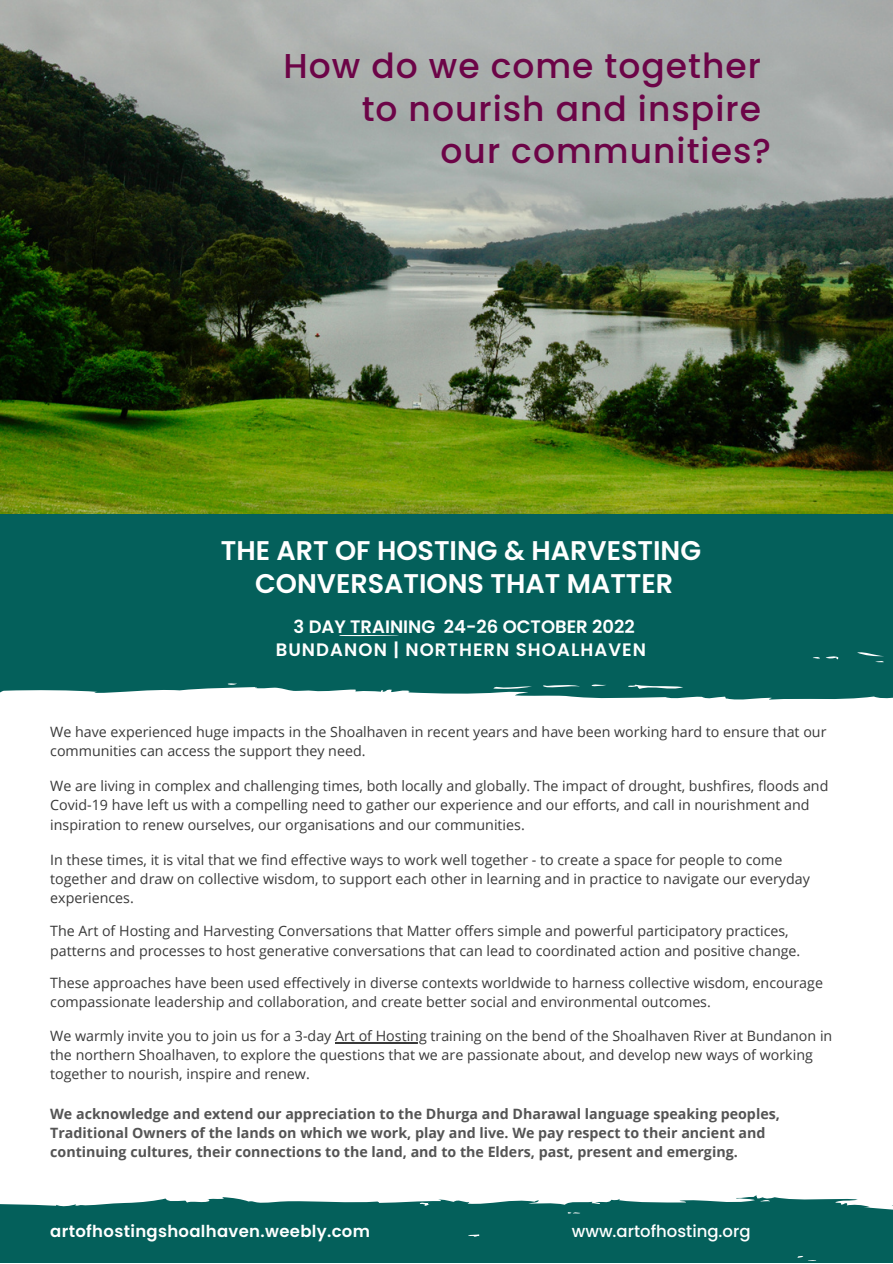
<style>
.page{position:relative;width:893px;height:1264px;background:#fff}
.page>*{position:absolute;margin:0;border:0;box-sizing:border-box;transform-origin:0 0}
.t1{font:500 34.5px/42.8px "Poppins";letter-spacing:.03em;color:#6c0447;text-align:right}
.t2{font:600 27px/33.8px "Poppins";color:#fff;text-align:center}
.t3{font:600 18px/23.5px "Poppins";letter-spacing:.06em;color:#fff;text-align:center}
.t4{font:600 16.5px "Poppins";letter-spacing:.02em;color:#fff}
.t5{font:500 16.5px "Poppins";color:#fff}
.t6{font:14.25px/19px "Open Sans";color:#393939}
.t7{font:700 14.25px/19px "Open Sans";color:#545454}
</style>
<div class="page">
<div style="left:0;top:514px;width:892px;height:186px;background:#04605b"></div>
<img style="left:0;top:0;width:892px;height:514px">
<svg style="left:0;top:1195px;width:892px;height:67px;background:#1e706c"></svg>
<hr style="left:335px;top:1042px;width:92px;height:1px;background:#393939">
<h1 class="t1" style="left:283px;top:44px;width:489px">How do we come together to nourish and inspire<br>our communities?</h1>
<h2 class="t2" style="left:221px;top:533px;width:482px">THE ART OF HOSTING &amp; HARVESTING<br>CONVERSATIONS THAT MATTER</h2>
<p class="t3" style="left:276px;top:614px;width:372px">3 DAY TRAINING 24-26 OCTOBER 2022<br>BUNDANON | NORTHERN SHOALHAVEN</p>
<p class="t6" style="left:50px;top:722px;width:777px">We have experienced huge impacts in the Shoalhaven in recent years and have been working hard to ensure that our communities can access the support they need.</p>
<p class="t6" style="left:50px;top:776px;width:779px">We are living in complex and challenging times, both locally and globally. The impact of drought, bushfires, floods and<br>Covid-19 have left us with a compelling need to gather our experience and our efforts, and call in nourishment and inspiration to renew ourselves, our organisations and our communities.</p>
<p class="t6" style="left:50px;top:849px;width:761px">In these times, it is vital that we find effective ways to work well together - to create a space for people to come together and draw on collective wisdom, to support each other in learning and in practice to navigate our everyday experiences.</p>
<p class="t6" style="left:50px;top:921px;width:751px">The Art of Hosting and Harvesting Conversations that Matter offers simple and powerful participatory practices, patterns and processes to host generative conversations that can lead to coordinated action and positive change.</p>
<p class="t6" style="left:50px;top:973px;width:774px">These approaches have been used effectively in diverse contexts worldwide to harness collective wisdom, encourage compassionate leadership and collaboration, and create better social and environmental outcomes.</p>
<p class="t6" style="left:50px;top:1026px;width:783px">We warmly invite you to join us for a 3-day Art of Hosting training on the bend of the Shoalhaven River at Bundanon in the northern Shoalhaven, to explore the questions that we are passionate about, and develop new ways of working together to nourish, inspire and renew.</p>
<p class="t7" style="left:50px;top:1104px;width:731px">We acknowledge and extend our appreciation to the Dhurga and Dharawal language speaking peoples,<br>Traditional Owners of the lands on which we work, play and live. We pay respect to their ancient and continuing cultures, their connections to the land, and to the Elders, past, present and emerging.</p>
<p class="t4" style="left:50px;top:1219px;width:321px">artofhostingshoalhaven.weebly.com</p>
<p class="t5" style="left:571px;top:1219px;width:180px">www.artofhosting.org</p>
</div>
